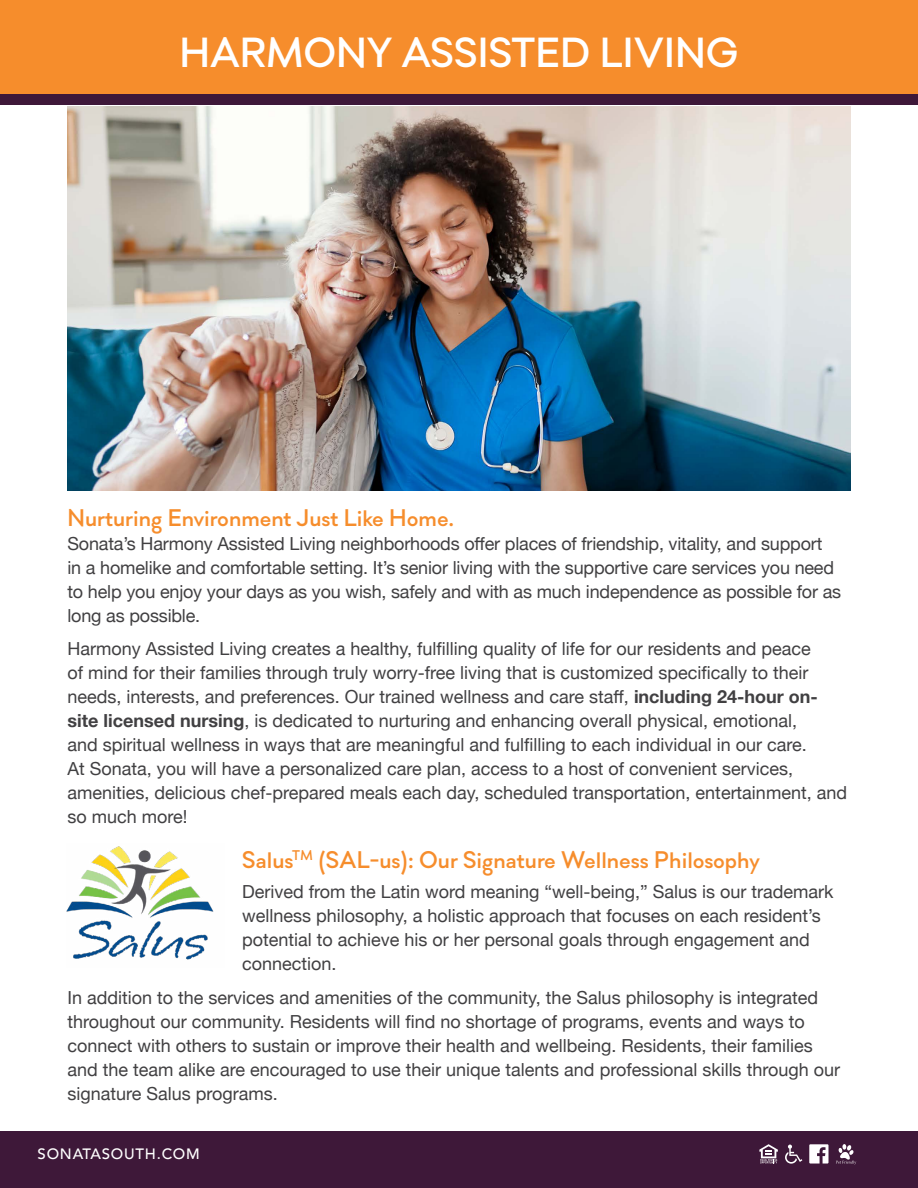
<style>
.page{position:relative;width:918px;height:1188px;background:#fff}
.page>*{position:absolute;margin:0;border:0;box-sizing:border-box;transform-origin:0 0}
.t1{font:500 42px "Soin Sans Pro";color:#fff}
.t2{font:500 24px "Soin Sans Pro";color:#f68d2c}
.t3{font:18px/24px "Helvetica Neue";color:#414042}
.t4{font:500 15px "Avenir";letter-spacing:.05em;color:#fff}
.s1{font-weight:700}
</style>
<div class="page">
<img style="left:68px;top:107px;width:782px;height:383px">
<img style="left:66px;top:846px;width:148px;height:114px">
<div style="left:0;top:0;width:918px;height:96px;background:#f68d2c"></div>
<div style="left:0;top:94px;width:918px;height:11px;background:#3e1839"></div>
<div style="left:0;top:1132px;width:918px;height:56px;background:#3e1839"></div>
<svg style="left:809px;top:1144px;width:20px;height:20px"></svg>
<svg style="left:759px;top:1144px;width:19px;height:19px"></svg>
<svg style="left:785px;top:1145px;width:17px;height:19px"></svg>
<svg style="left:836px;top:1144px;width:20px;height:21px"></svg>
<h1 class="t1" style="left:179px;top:27px;width:561px">HARMONY ASSISTED LIVING</h1>
<h2 class="t2" style="left:68px;top:503px;width:388px">Nurturing Environment Just Like Home.</h2>
<p class="t3" style="left:68px;top:533px;width:775px">Sonata’s Harmony Assisted Living neighborhoods offer places of friendship, vitality, and support<br>in a homelike and comfortable setting. It’s senior living with the supportive care services you need to help you enjoy your days as you wish, safely and with as much independence as possible for as long as possible.</p>
<p class="t3" style="left:68px;top:638px;width:781px">Harmony Assisted Living creates a healthy, fulfilling quality of life for our residents and peace<br>of mind for their families through truly worry-free living that is customized specifically to their needs, interests, and preferences. Our trained wellness and care staff, <span class="s1">including 24-hour on&shy;site licensed nursing</span>, is dedicated to nurturing and enhancing overall physical, emotional,<br>and spiritual wellness in ways that are meaningful and fulfilling to each individual in our care.<br>At Sonata, you will have a personalized care plan, access to a host of convenient services, amenities, delicious chef-prepared meals each day, scheduled transportation, entertainment, and so much more!</p>
<h2 class="t2" style="left:242px;top:845px;width:519px">Salus<sup>TM</sup> (SAL-us): Our Signature Wellness Philosophy</h2>
<p class="t3" style="left:242px;top:880px;width:593px">Derived from the Latin word meaning “well-being,” Salus is our trademark wellness philosophy, a holistic approach that focuses on each resident’s potential to achieve his or her personal goals through engagement and connection.</p>
<p class="t3" style="left:68px;top:987px;width:774px">In addition to the services and amenities of the community, the Salus philosophy is integrated throughout our community. Residents will find no shortage of programs, events and ways to connect with others to sustain or improve their health and wellbeing. Residents, their families and the team alike are encouraged to use their unique talents and professional skills through our signature Salus programs.</p>
<p class="t4" style="left:38px;top:1141px;width:164px">SONATASOUTH.COM</p>
</div>
